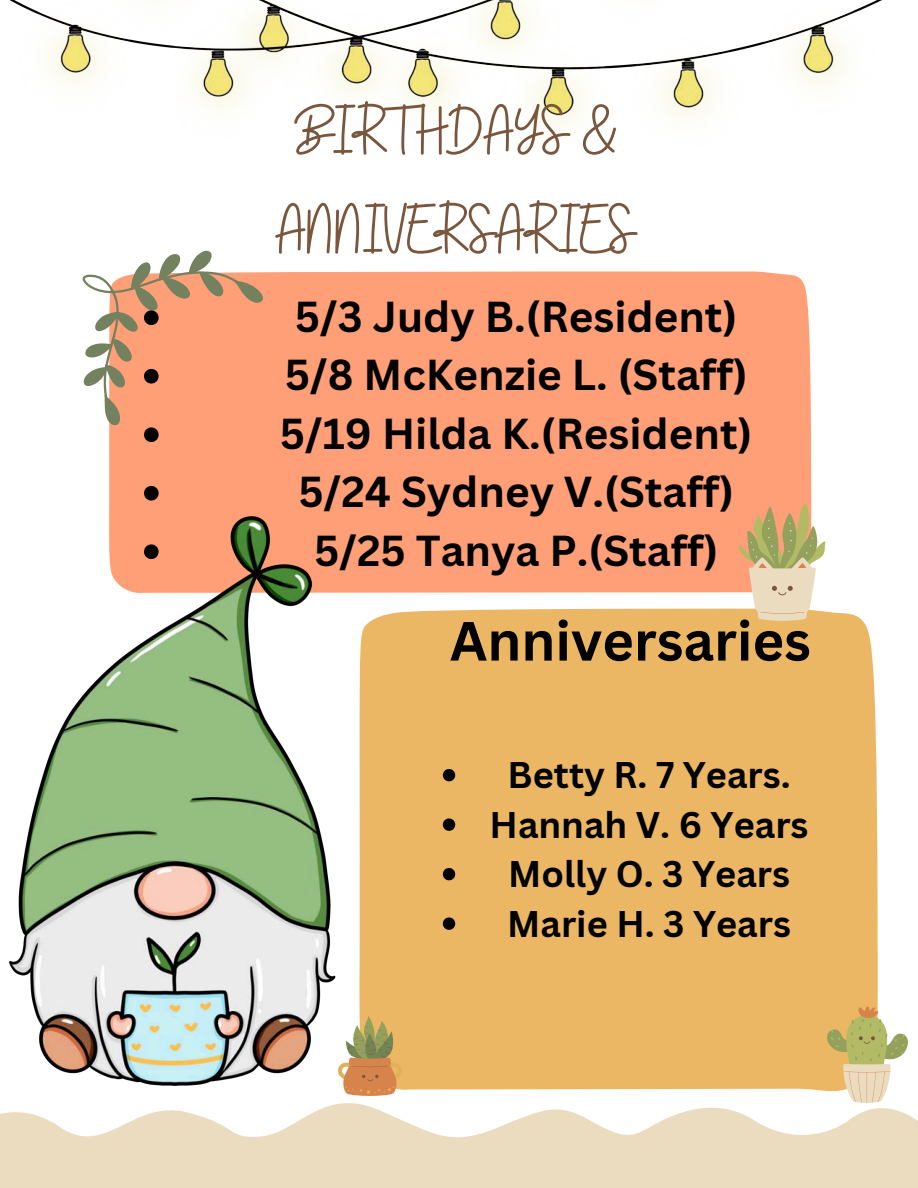
<style>
.page{position:relative;width:918px;height:1188px;background:#fff}
.page>*{position:absolute;margin:0;border:0;box-sizing:border-box;transform-origin:0 0}
.t1{font:70.8px/99px "Buffalo";color:#7a563d}
.t2{font:700 54px "Canva Sans";color:#000}
.t3{font:700 42.15px "Canva Sans";color:#000}
.t4{font:700 36.15px "Canva Sans";color:#000}
</style>
<div class="page">
<div style="left:109px;top:271px;width:702px;height:322px;background:#ff9f78"></div>
<div style="left:360px;top:609px;width:518px;height:477px;background:#ebb764"></div>
<svg style="left:0;top:1086px;width:918px;height:102px;fill:#ebdcc0"></svg>
<svg style="left:826px;top:1006px;width:82px;height:97px"></svg>
<svg style="left:336px;top:1016px;width:68px;height:80px"></svg>
<svg style="left:738px;top:504px;width:88px;height:117px;background:#dbc298"></svg>
<img style="left:10px;top:0;width:872px;height:127px">
<img style="left:10px;top:517px;width:325px;height:569px">
<svg style="left:82px;top:251px;width:182px;height:191px"></svg>
<svg style="left:144px;top:486px;width:15px;height:15px"></svg>
<svg style="left:144px;top:544px;width:15px;height:15px"></svg>
<svg style="left:443px;top:769px;width:12px;height:12px"></svg>
<svg style="left:443px;top:818px;width:12px;height:13px"></svg>
<svg style="left:443px;top:868px;width:12px;height:12px"></svg>
<svg style="left:443px;top:917px;width:12px;height:13px"></svg>
<p class="t1" style="left:277px;top:84px;width:361px">BIRTHDAYS &amp;<br>ANNIVERSARIES</p>
<p class="t3" style="left:295px;top:287px;width:444px">5/3 Judy B.(Resident)</p>
<p class="t3" style="left:285px;top:345px;width:464px">5/8 McKenzie L. (Staff)</p>
<p class="t3" style="left:280px;top:404px;width:474px">5/19 Hilda K.(Resident)</p>
<p class="t3" style="left:299px;top:462px;width:437px">5/24 Sydney V.(Staff)</p>
<p class="t3" style="left:314px;top:521px;width:406px">5/25 Tanya P.(Staff)</p>
<p class="t2" style="left:450px;top:603px;width:363px">Anniversaries</p>
<p class="t4" style="left:508px;top:749px;width:285px">Betty R. 7 Years.</p>
<p class="t4" style="left:490px;top:799px;width:320px">Hannah V. 6 Years</p>
<h2 class="t4" style="left:508px;top:848px;width:283px">Molly O. 3 Years</h2>
<p class="t4" style="left:507px;top:898px;width:285px">Marie H. 3 Years</p>
</div>
